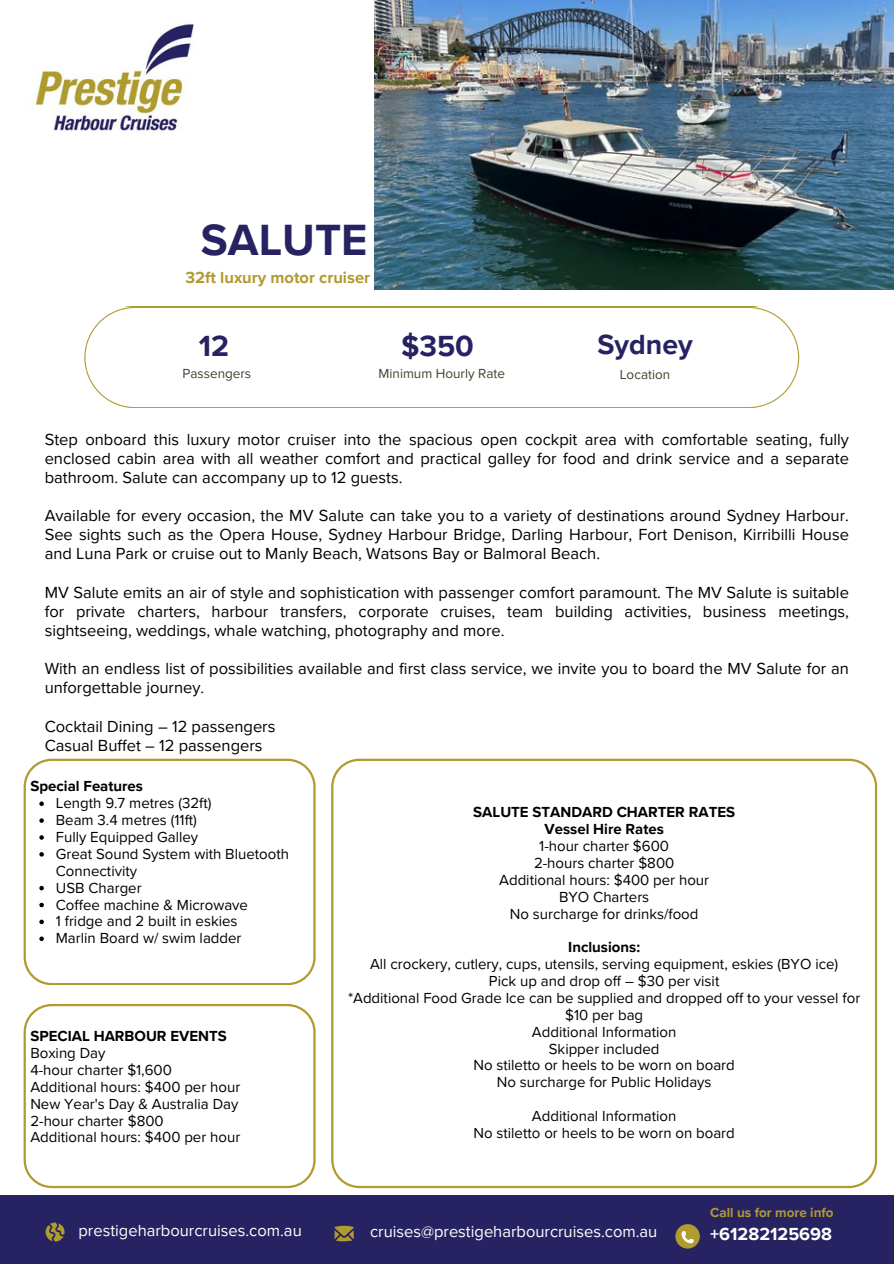
<style>
.page{position:relative;width:894px;height:1264px;background:#fff}
.page>*{position:absolute;margin:0;border:0;box-sizing:border-box;transform-origin:0 0}
.t1{font:700 45px "Proxima Nova";color:#272261}
.t2{font:700 30px "Proxima Nova";color:#272261}
.t3{font:700 28.5px "Proxima Nova";color:#272261}
.t4{font:700 18px "Proxima Nova";color:#fff}
.t5{font:16.5px/19.2px "Proxima Nova";color:#000;text-align:justify}
.t6{font:16.5px "Proxima Nova";color:#fff}
.t7{font:700 16.5px "Proxima Nova";color:#b09b2e}
.t8{font:15px/16.8px "Proxima Nova";color:#000;text-align:center}
.t9{font:700 15px "Proxima Nova";color:#000}
.t10{font:13.5px "Proxima Nova";color:#3c442b}
.t11{font:700 13.5px "Proxima Nova";color:#b09b2e}
.s1{font-weight:700}
</style>
<div class="page">
<div style="left:0;top:1195px;width:893px;height:68px;background:#272261"></div>
<svg style="left:46px;top:1222px;width:19px;height:19px"></svg>
<svg style="left:334px;top:1225px;width:19px;height:16px"></svg>
<svg style="left:84px;top:307px;width:715px;height:101px"></svg>
<svg style="left:675px;top:1224px;width:24px;height:24px"></svg>
<svg style="left:681px;top:1230px;width:12px;height:13px"></svg>
<img style="left:35px;top:24px;width:159px;height:107px">
<svg style="left:24px;top:758px;width:291px;height:226px"></svg>
<svg style="left:39px;top:801px;width:5px;height:5px"></svg>
<svg style="left:39px;top:818px;width:5px;height:4px"></svg>
<svg style="left:39px;top:835px;width:5px;height:4px"></svg>
<svg style="left:39px;top:852px;width:5px;height:4px"></svg>
<svg style="left:39px;top:885px;width:5px;height:5px"></svg>
<svg style="left:39px;top:902px;width:5px;height:5px"></svg>
<svg style="left:39px;top:919px;width:5px;height:5px"></svg>
<svg style="left:39px;top:936px;width:5px;height:5px"></svg>
<svg style="left:331px;top:758px;width:545px;height:430px"></svg>
<svg style="left:24px;top:1004px;width:291px;height:184px"></svg>
<img style="left:375px;top:0;width:518px;height:289px">
<h4 class="t1" style="left:201px;top:214px;width:168px">SALUTE</h4>
<h4 class="t7" style="left:185px;top:268px;width:186px">32ft luxury motor cruiser</h4>
<h4 class="t2" style="left:199px;top:328px;width:32px">12</h4>
<h4 class="t2" style="left:401px;top:328px;width:74px">$350</h4>
<h4 class="t3" style="left:597px;top:328px;width:97px">Sydney</h4>
<p class="t10" style="left:619px;top:367px;width:52px">Location</p>
<p class="t10" style="left:182px;top:365px;width:70px">Passengers</p>
<p class="t10" style="left:378px;top:365px;width:128px">Minimum Hourly Rate</p>
<h4 class="t5" style="left:45px;top:430px;width:805px">Step onboard this luxury motor cruiser into the spacious open cockpit area with comfortable seating, fully enclosed cabin area with all weather comfort and practical galley for food and drink service and a separate bathroom. Salute can accompany up to 12 guests.</h4>
<h4 class="t5" style="left:45px;top:506px;width:805px">Available for every occasion, the MV Salute can take you to a variety of destinations around Sydney Harbour.<br>See sights such as the Opera House, Sydney Harbour Bridge, Darling Harbour, Fort Denison, Kirribilli House and Luna Park or cruise out to Manly Beach, Watsons Bay or Balmoral Beach.</h4>
<h4 class="t5" style="left:45px;top:583px;width:805px">MV Salute emits an air of style and sophistication with passenger comfort paramount. The MV Salute is suitable for private charters, harbour transfers, corporate cruises, team building activities, business meetings, sightseeing, weddings, whale watching, photography and more.</h4>
<h3 class="t5" style="left:45px;top:659px;width:805px">With an endless list of possibilities available and first class service, we invite you to board the MV Salute for an unforgettable journey.</h3>
<p class="t5" style="left:45px;top:717px;width:232px">Cocktail Dining – 12 passengers<br>Casual Buffet – 12 passengers</p>
<h3 class="t9" style="left:30px;top:777px;width:114px">Special Features</h3>
<p class="t8" style="left:56px;top:795px;width:157px">Length 9.7 metres (32ft)</p>
<p class="t8" style="left:56px;top:812px;width:143px">Beam 3.4 metres (11ft)</p>
<p class="t8" style="left:56px;top:829px;width:144px">Fully Equipped Galley</p>
<p class="t8" style="left:56px;top:845px;width:234px;text-align:left">Great Sound System with Bluetooth<br>Connectivity</p>
<p class="t8" style="left:56px;top:879px;width:87px">USB Charger</p>
<h2 class="t8" style="left:56px;top:896px;width:194px">Coffee machine &amp; Microwave</h2>
<p class="t8" style="left:56px;top:913px;width:183px">1 fridge and 2 built in eskies</p>
<p class="t8" style="left:56px;top:930px;width:187px">Marlin Board w/ swim ladder</p>
<p class="t8" style="left:30px;top:1027px;width:211px;text-align:left"><span class="s1">SPECIAL HARBOUR EVENTS<br></span>Boxing Day<br>4-hour charter $1,600<br>Additional hours: $400 per hour<br>New Year's Day &amp; Australia Day<br>2-hour charter $800<br>Additional hours: $400 per hour</p>
<p class="t8" style="left:473px;top:804px;width:263px"><span class="s1">SALUTE STANDARD CHARTER RATES<br>Vessel Hire Rates<br></span>1-hour charter $600<br>2-hours charter $800<br>Additional hours: $400 per hour<br>BYO Charters<br>No surcharge for drinks/food</p>
<h4 class="t8" style="left:348px;top:939px;width:513px"><span class="s1">Inclusions:<br></span>All crockery, cutlery, cups, utensils, serving equipment, eskies (BYO ice)<br>Pick up and drop off – $30 per visit<br>*Additional Food Grade Ice can be supplied and dropped off to your vessel for $10 per bag<br>Additional Information<br>Skipper included<br>No stiletto or heels to be worn on board<br>No surcharge for Public Holidays</h4>
<h4 class="t8" style="left:473px;top:1108px;width:263px">Additional Information<br>No stiletto or heels to be worn on board</h4>
<p class="t11" style="left:710px;top:1204px;width:125px">Call us for more info</p>
<p class="t6" style="left:78px;top:1220px;width:225px">prestigeharbourcruises.com.au</p>
<p class="t6" style="left:370px;top:1221px;width:289px">cruises@prestigeharbourcruises.com.au</p>
<p class="t4" style="left:710px;top:1223px;width:123px">+61282125698</p>
</div>
